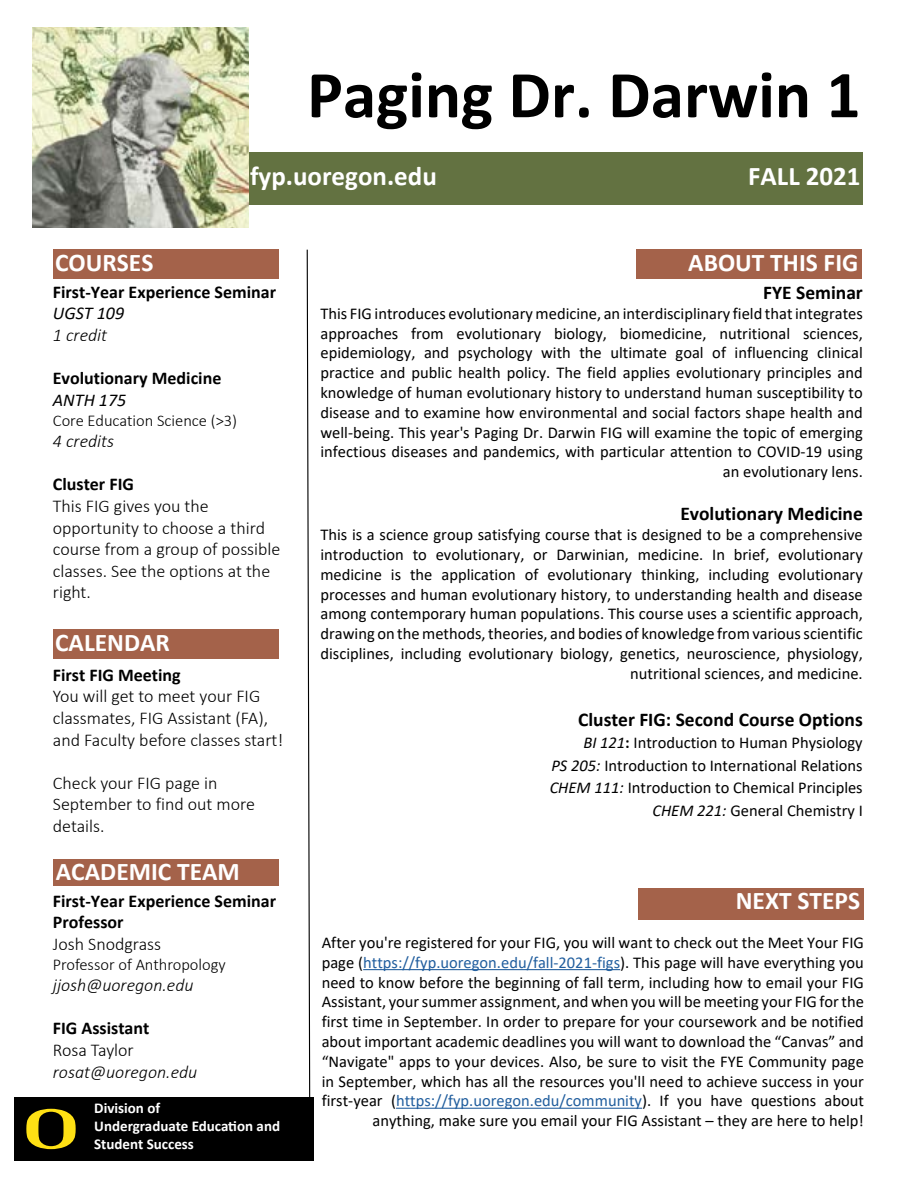
<style>
.page{position:relative;width:918px;height:1188px;background:#fff}
.page>*{position:absolute;margin:0;border:0;box-sizing:border-box;transform-origin:0 0}
.t1{font:700 67.5px "Calibri";color:#000}
.t2{font:700 27px "Calibri";color:#fff}
.t3{font:700 25.5px "Calibri";color:#fff}
.t4{font:700 19.5px "Calibri";color:#000}
.t5{font:300 18px/21.6px "Calibri";color:#000}
.t6{font:700 18px/21.6px "Calibri";color:#000}
.t7{font:italic 300 18px "Calibri";color:#000}
.t8{font:italic 18px "Calibri";color:#000}
.t9{font:16.5px/19.8px "Calibri";color:#000;text-align:right}
.t10{font:300 16.5px "Calibri";color:#000}
.t11{font:700 15px/18px "Calibri";color:#fff}
.s1{font-style:italic}
.s2{font-weight:700}
.s3{color:#215e9e}
</style>
<div class="page">
<div style="left:246px;top:152px;width:617px;height:52px;background:#637241"></div>
<div style="left:54px;top:250px;width:225px;height:29px;background:#a4624a"></div>
<div style="left:54px;top:630px;width:225px;height:29px;background:#a4624a"></div>
<div style="left:53px;top:859px;width:225px;height:27px;background:#a4624a"></div>
<div style="left:637px;top:250px;width:225px;height:29px;background:#a4624a"></div>
<div style="left:639px;top:888px;width:225px;height:32px;background:#a4624a"></div>
<svg style="left:306px;top:249px;width:5px;height:848px"></svg>
<img style="left:33px;top:27px;width:216px;height:200px">
<div style="left:14px;top:1097px;width:74px;height:64px;background:#000"></div>
<svg style="left:26px;top:1109px;width:50px;height:40px"></svg>
<div style="left:88px;top:1097px;width:226px;height:64px;background:#000"></div>
<hr style="left:363px;top:969px;width:257px;height:1px;background:#215e9e">
<hr style="left:396px;top:1108px;width:246px;height:1px;background:#215e9e">
<h3 class="t3" style="left:55px;top:245px;width:100px">COURSES</h3>
<h1 class="t1" style="left:307px;top:47px;width:555px">Paging Dr. Darwin 1</h1>
<h2 class="t2" style="left:250px;top:157px;width:188px">fyp.uoregon.edu</h2>
<h2 class="t2" style="left:748px;top:157px;width:114px">FALL 2021</h2>
<h3 class="t3" style="left:688px;top:245px;width:172px">ABOUT THIS FIG</h3>
<p class="t6" style="left:53px;top:281px;width:225px">First-Year Experience Seminar</p>
<p class="t8" style="left:53px;top:301px;width:73px">UGST 109</p>
<p class="t7" style="left:53px;top:324px;width:56px">1 credit</p>
<p class="t6" style="left:53px;top:367px;width:170px">Evolutionary Medicine</p>
<p class="t8" style="left:53px;top:387px;width:75px">ANTH 175</p>
<p class="t10" style="left:53px;top:410px;width:186px">Core Education Science (&gt;3)</p>
<p class="t7" style="left:53px;top:430px;width:63px">4 credits</p>
<p class="t6" style="left:53px;top:473px;width:83px">Cluster FIG</p>
<p class="t5" style="left:53px;top:495px;width:229px">This FIG gives you the opportunity to choose a third course from a group of possible classes. See the options at the right.</p>
<h3 class="t3" style="left:55px;top:625px;width:116px">CALENDAR</h3>
<p class="t6" style="left:53px;top:664px;width:129px">First FIG Meeting</p>
<p class="t5" style="left:53px;top:685px;width:232px">You will get to meet your FIG classmates, FIG Assistant (FA), and Faculty before classes start!</p>
<p class="t5" style="left:53px;top:772px;width:204px">Check your FIG page in<br>September to find out more details.</p>
<h3 class="t3" style="left:56px;top:853px;width:186px">ACADEMIC TEAM</h3>
<p class="t6" style="left:53px;top:890px;width:225px">First-Year Experience Seminar<br>Professor</p>
<p class="t5" style="left:53px;top:933px;width:110px">Josh Snodgrass</p>
<p class="t10" style="left:53px;top:954px;width:174px">Professor of Anthropology</p>
<p class="t7" style="left:53px;top:974px;width:142px">jjosh@uoregon.edu</p>
<p class="t6" style="left:53px;top:1017px;width:98px">FIG Assistant</p>
<p class="t5" style="left:53px;top:1039px;width:82px">Rosa Taylor</p>
<p class="t7" style="left:53px;top:1061px;width:146px">rosat@uoregon.edu</p>
<p class="t11" style="left:94px;top:1099px;width:187px">Division of<br>Undergraduate Education and<br>Student Success</p>
<p class="t4" style="left:763px;top:279px;width:101px">FYE Seminar</p>
<p class="t9" style="left:320px;top:303px;width:544px">This FIG introduces evolutionary medicine, an interdisciplinary field that integrates approaches from evolutionary biology, biomedicine, nutritional sciences, epidemiology, and psychology with the ultimate goal of influencing clinical practice and public health policy. The field applies evolutionary principles and knowledge of human evolutionary history to understand human susceptibility to disease and to examine how environmental and social factors shape health and well-being. This year's Paging Dr. Darwin FIG will examine the topic of emerging infectious diseases and pandemics, with particular attention to COVID-19 using an evolutionary lens.</p>
<p class="t4" style="left:680px;top:500px;width:184px">Evolutionary Medicine</p>
<p class="t9" style="left:320px;top:524px;width:544px">This is a science group satisfying course that is designed to be a comprehensive introduction to evolutionary, or Darwinian, medicine. In brief, evolutionary medicine is the application of evolutionary thinking, including evolutionary processes and human evolutionary history, to understanding health and disease among contemporary human populations. This course uses a scientific approach, drawing on the methods, theories, and bodies of knowledge from various scientific disciplines, including evolutionary biology, genetics, neuroscience, physiology, nutritional sciences, and medicine.</p>
<p class="t4" style="left:578px;top:705px;width:286px">Cluster FIG: Second Course Options</p>
<p class="t9" style="left:550px;top:731px;width:315px;line-height:22.5px"><span class="s1">BI 121</span><span class="s2">:</span> Introduction to Human Physiology<br><span class="s1">PS 205:</span> Introduction to International Relations <span class="s1">CHEM 111:</span> Introduction to Chemical Principles <span class="s1">CHEM 221:</span> General Chemistry I</p>
<h3 class="t3" style="left:736px;top:883px;width:126px">NEXT STEPS</h3>
<p class="t9" style="left:322px;top:932px;width:544px">After you're registered for your FIG, you will want to check out the Meet Your FIG page (<span class="s3">https://fyp.uoregon.edu/fall-2021-figs</span>). This page will have everything you need to know before the beginning of fall term, including how to email your FIG Assistant, your summer assignment, and when you will be meeting your FIG for the first time in September. In order to prepare for your coursework and be notified about important academic deadlines you will want to download the “Canvas” and “Navigate" apps to your devices. Also, be sure to visit the FYE Community page in September, which has all the resources you'll need to achieve success in your first-year (<span class="s3">https://fyp.uoregon.edu/community</span>). If you have questions about anything, make sure you email your FIG Assistant – they are here to help!</p>
</div>
